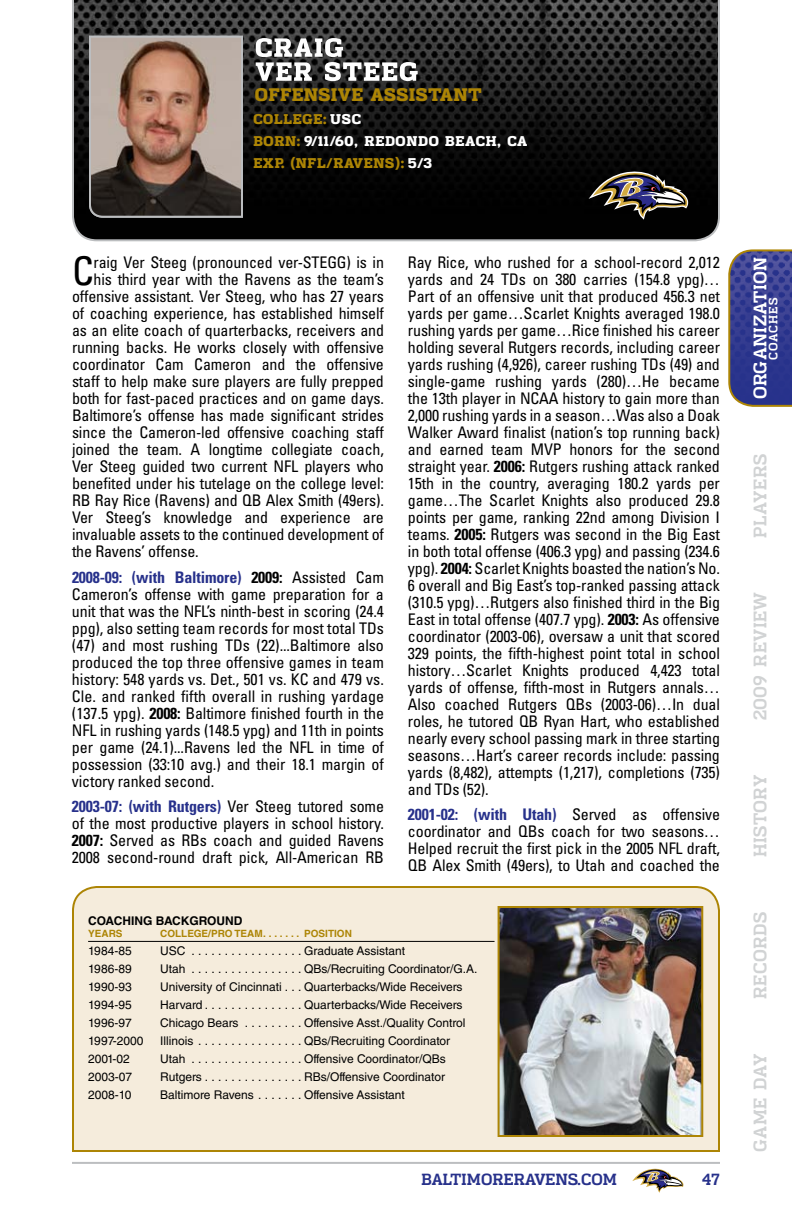
<style>
.page{position:relative;width:792px;height:1224px;background:#fff}
.page>*{position:absolute;margin:0;border:0;box-sizing:border-box;transform-origin:0 0}
.t1{font:condensed 39.6px "Univers LT";color:#000}
.t2{font:700 26px/24px "Endzone";color:#fff}
.t3{font:18px "Endzone";letter-spacing:.02em;color:#d1d3d4}
.t4{font:700 18px "Endzone";letter-spacing:-.02em;color:#ad8505}
.t5{font:18px "Endzone";letter-spacing:.02em;color:#fff}
.t6{font:condensed 16px/17px "Univers LT";letter-spacing:-.01em;color:#000;text-align:justify}
.t7{font:16px "Endzone";color:#27318b}
.t8{font:700 14px/22px "Endzone";color:#fff}
.t9{font:700 14px "Endzone";color:#ad8505}
.t10{font:12px "Helvetica LT Std";color:#000}
.t11{font:700 12px "Helvetica LT Std";letter-spacing:.085em;color:#000}
.t12{font:12px "Endzone";letter-spacing:.09em;color:#fff}
.t13{font:700 10px "Helvetica LT Std";color:#ad8505}
.s1{color:#fff}
.s2{color:#ad8505}
.s3{font-weight:700;color:#27318b}
.s4{font-weight:700}
</style>
<div class="page">
<hr style="left:72px;top:1162px;width:648px;height:2px;background:#bcbec0">
<svg style="left:728px;top:249px;width:64px;height:158px;background:#41468c"></svg>
<svg style="left:632px;top:1168px;width:52px;height:25px"></svg>
<svg style="left:72px;top:0;width:648px;height:242px;background:#1c1c1c"></svg>
<svg style="left:88px;top:35px;width:156px;height:184px;background:#8e766b"></svg>
<div style="left:72px;top:886px;width:648px;height:266px;background:#f5ecdc"></div>
<hr style="left:88px;top:941px;width:407px;height:1px;background:#000">
<img style="left:501px;top:909px;width:199px;height:225px">
<div style="left:498px;top:906px;width:205px;height:231px;border:2px solid #ad8505"></div>
<svg style="left:589px;top:172px;width:99px;height:48px;background:#48423f"></svg>
<p class="t2" style="left:255px;top:36px;width:163px">CRAIG<br>VER STEEG</p>
<p class="t4" style="left:255px;top:84px;width:229px">OFFENSIVE ASSISTANT</p>
<p class="t9" style="left:253px;top:111px;width:11px">COLLE</p>
<p class="t9" style="left:302px;top:111px;width:39px">GE: <span class="s1">USC</span></p>
<p class="t9" style="left:253px;top:133px;width:22px">BORN</p>
<p class="t8" style="left:253px;top:130px;width:265px;text-indent:44px"><span class="s2">:</span> 9/11/60, REDONDO BEACH, CA<br><span class="s2">EXP. (NFL/RAVENS):</span> 5/3</p>
<p class="t1" style="left:72px;top:246px;width:23px">C</p>
<p class="t6" style="left:94px;top:254px;width:292px">raig Ver Steeg (pronounced ver-STEGG) is in</p>
<p class="t6" style="left:94px;top:271px;width:292px">his third year with the Ravens as the team’s</p>
<p class="t6" style="left:72px;top:288px;width:313px">offensive assistant. Ver Steeg, who has 27 years</p>
<p class="t6" style="left:72px;top:305px;width:313px">of coaching experience, has established himself</p>
<p class="t6" style="left:72px;top:322px;width:314px">as an elite coach of quarterbacks, receivers and</p>
<p class="t6" style="left:72px;top:339px;width:313px">running backs. He works closely with offensive</p>
<p class="t6" style="left:72px;top:356px;width:313px">coordinator Cam Cameron and the offensive</p>
<p class="t6" style="left:72px;top:373px;width:313px">staff to help make sure players are fully prepped</p>
<p class="t6" style="left:72px;top:390px;width:313px">both for fast-paced practices and on game days.</p>
<p class="t6" style="left:72px;top:407px;width:313px">Baltimore’s offense has made significant strides</p>
<p class="t6" style="left:72px;top:424px;width:314px">since the Cameron-led offensive coaching staff</p>
<p class="t6" style="left:72px;top:441px;width:314px">joined the team. A longtime collegiate coach,</p>
<p class="t6" style="left:72px;top:458px;width:313px">Ver Steeg guided two current NFL players who</p>
<p class="t6" style="left:72px;top:475px;width:313px">benefited under his tutelage on the college level:</p>
<p class="t6" style="left:72px;top:492px;width:314px">RB Ray Rice (Ravens) and QB Alex Smith (49ers).</p>
<p class="t6" style="left:72px;top:509px;width:313px">Ver Steeg’s knowledge and experience are</p>
<p class="t6" style="left:72px;top:526px;width:313px">invaluable assets to the continued development of</p>
<p class="t6" style="left:72px;top:543px;width:128px">the Ravens’ offense.</p>
<p class="t6" style="left:72px;top:568px;width:314px"><span class="s3">2008-09: (with Baltimore)</span> <span class="s4">2009:</span> Assisted Cam Cameron’s offense with game preparation for a unit that was the NFL’s ninth-best in scoring (24.4 ppg), also setting team records for most total TDs (47) and most rushing TDs (22)...Baltimore also produced the top three offensive games in team history: 548 yards vs. Det., 501 vs. KC and 479 vs.<br>Cle. and ranked fifth overall in rushing yardage (137.5 ypg). <span class="s4">2008:</span> Baltimore finished fourth in the NFL in rushing yards (148.5 ypg) and 11th in points per game (24.1)...Ravens led the NFL in time of possession (33:10 avg.) and their 18.1 margin of victory ranked second.</p>
<p class="t6" style="left:72px;top:798px;width:314px"><span class="s3">2003-07: (with Rutgers)</span> Ver Steeg tutored some of the most productive players in school history.<br><span class="s4">2007:</span> Served as RBs coach and guided Ravens 2008 second-round draft pick, All-American RB</p>
<p class="t6" style="left:408px;top:254px;width:314px">Ray Rice, who rushed for a school-record 2,012 yards and 24 TDs on 380 carries (154.8 ypg)… Part of an offensive unit that produced 456.3 net yards per game…Scarlet Knights averaged 198.0 rushing yards per game…Rice finished his career holding several Rutgers records, including career yards rushing (4,926), career rushing TDs (49) and single-game rushing yards (280)…He became the 13th player in NCAA history to gain more than 2,000 rushing yards in a season…Was also a Doak Walker Award finalist (nation’s top running back) and earned team MVP honors for the second straight year. <span class="s4">2006:</span> Rutgers rushing attack ranked 15th in the country, averaging 180.2 yards per game…The Scarlet Knights also produced 29.8 points per game, ranking 22nd among Division I teams. <span class="s4">2005:</span> Rutgers was second in the Big East in both total offense (406.3 ypg) and passing (234.6 ypg). <span class="s4">2004:</span> Scarlet Knights boasted the nation’s No.<br>6 overall and Big East’s top-ranked passing attack (310.5 ypg)…Rutgers also finished third in the Big East in total offense (407.7 ypg). <span class="s4">2003:</span> As offensive coordinator (2003-06), oversaw a unit that scored 329 points, the fifth-highest point total in school history…Scarlet Knights produced 4,423 total yards of offense, fifth-most in Rutgers annals… Also coached Rutgers QBs (2003-06)…In dual roles, he tutored QB Ryan Hart, who established nearly every school passing mark in three starting seasons…Hart’s career records include: passing yards (8,482), attempts (1,217), completions (735) and TDs (52).</p>
<p class="t6" style="left:408px;top:806px;width:314px"><span class="s3">2001-02: (with Utah)</span> Served as offensive coordinator and QBs coach for two seasons… Helped recruit the first pick in the 2005 NFL draft, QB Alex Smith (49ers), to Utah and coached the</p>
<p class="t11" style="left:88px;top:914px;width:156px">COACHING BACKGROUND</p>
<p class="t13" style="left:88px;top:928px;width:36px">YEARS</p>
<p class="t13" style="left:160px;top:928px;width:35px">COLLEGE</p>
<p class="t13" style="left:208px;top:928px;width:59px">/PRO TEAM .......</p>
<p class="t13" style="left:304px;top:928px;width:48px">POSITION</p>
<p class="t10" style="left:88px;top:944px;width:45px">1984-85</p>
<p class="t10" style="left:304px;top:944px;width:102px">Graduate Assistant</p>
<p class="t10" style="left:88px;top:962px;width:45px">1986-89</p>
<p class="t10" style="left:304px;top:962px;width:175px">QBs/Recruiting Coordinator/G.A.</p>
<p class="t10" style="left:88px;top:980px;width:45px">1990-93</p>
<p class="t10" style="left:160px;top:980px;width:129px">University of Cincinnati ..</p>
<p class="t10" style="left:304px;top:980px;width:160px">Quarterbacks/Wide Receivers</p>
<p class="t10" style="left:88px;top:998px;width:45px">1994-95</p>
<p class="t10" style="left:160px;top:998px;width:50px">Harvard ..............</p>
<p class="t10" style="left:304px;top:998px;width:160px">Quarterbacks/Wide Receivers</p>
<p class="t10" style="left:88px;top:1016px;width:45px">1996-97</p>
<p class="t10" style="left:160px;top:1016px;width:83px">Chicago Bears .........</p>
<p class="t10" style="left:304px;top:1016px;width:163px">Offensive Asst./Quality Control</p>
<p class="t10" style="left:88px;top:1034px;width:57px">1997-2000</p>
<p class="t10" style="left:160px;top:1034px;width:38px">Illinois ................</p>
<p class="t10" style="left:304px;top:1034px;width:147px">QBs/Recruiting Coordinator</p>
<p class="t10" style="left:88px;top:1052px;width:43px">2001-02</p>
<p class="t10" style="left:304px;top:1052px;width:143px">Offensive Coordinator/QBs</p>
<p class="t10" style="left:88px;top:1070px;width:46px">2003-07</p>
<p class="t10" style="left:160px;top:1070px;width:50px">Rutgers ..............</p>
<p class="t10" style="left:304px;top:1070px;width:142px">RBs/Offensive Coordinator</p>
<p class="t10" style="left:88px;top:1088px;width:45px">2008-10</p>
<p class="t10" style="left:160px;top:1088px;width:98px">Baltimore Ravens .......</p>
<p class="t10" style="left:304px;top:1088px;width:102px">Offensive Assistant</p>
<p class="t7" style="left:421px;top:1170px;width:197px">BALTIMORERAVENS.COM</p>
<p class="t7" style="left:702px;top:1170px;width:20px">47</p>
<p class="t5" style="left:750px;top:399px;width:144px;rotate:-90deg">ORGANIZATION</p>
<p class="t12" style="left:767px;top:360px;width:64px;rotate:-90deg">COACHES</p>
<p class="t3" style="left:750px;top:538px;width:85px;rotate:-90deg">PLAYERS</p>
<p class="t3" style="left:750px;top:720px;width:130px;rotate:-90deg">2009 REVIEW</p>
<p class="t3" style="left:750px;top:857px;width:84px;rotate:-90deg">HISTORY</p>
<p class="t3" style="left:750px;top:999px;width:89px;rotate:-90deg">RECORDS</p>
<p class="t3" style="left:750px;top:1152px;width:100px;rotate:-90deg">GAME DAY</p>
</div>
